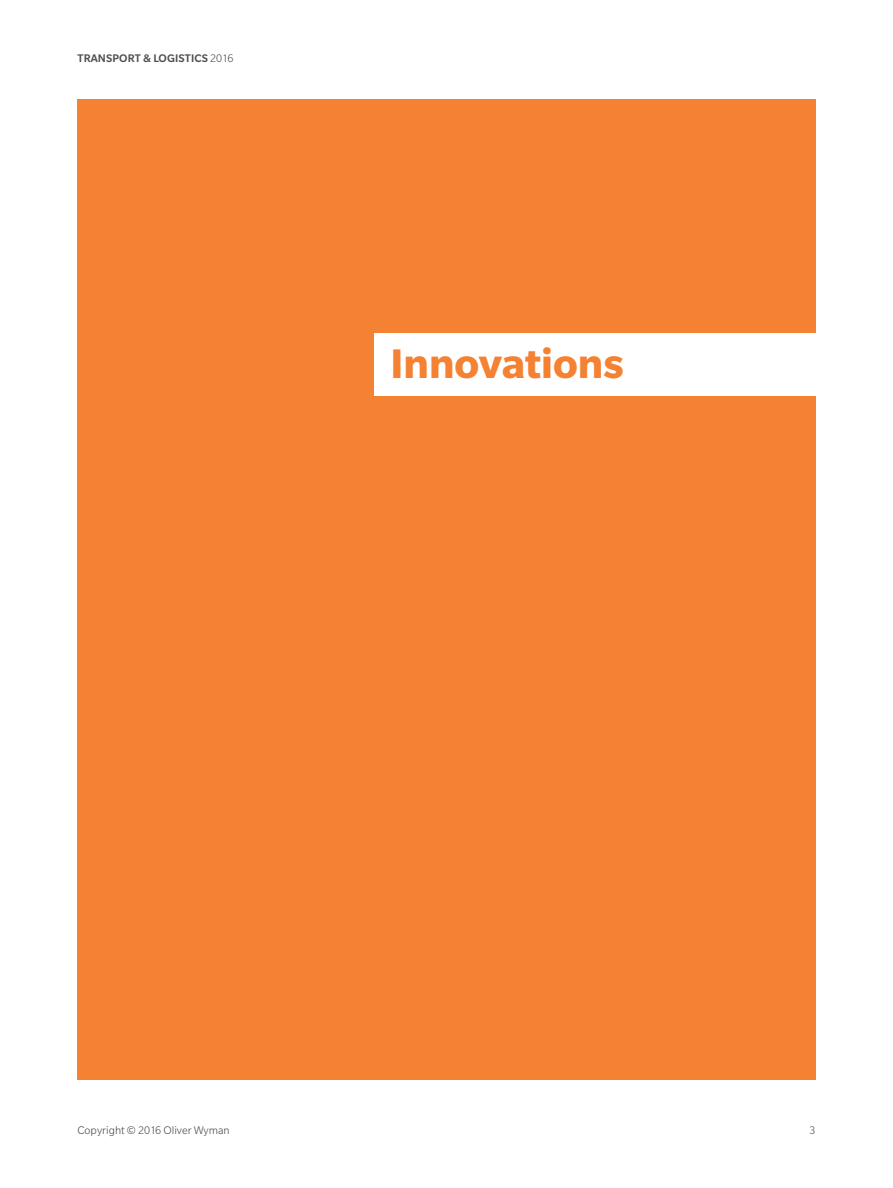
<style>
.page{position:relative;width:893px;height:1188px;background:#fff}
.page>*{position:absolute;margin:0;border:0;box-sizing:border-box;transform-origin:0 0}
.t1{font:700 45px "Slate Pro";color:#f58232}
.t2{font:300 12px "Slate Pro";color:#4d4d4f}
.t3{font:500 12px "Slate Pro";letter-spacing:.01em;color:#4d4d4f}
.s1{font-weight:300}
</style>
<div class="page">
<div style="left:77px;top:99px;width:738px;height:981px;background:#f58232"></div>
<div style="left:374px;top:333px;width:519px;height:63px;background:#fff"></div>
<p class="t3" style="left:78px;top:52px;width:157px">TRANSPORT &amp; LOGISTICS <span class="s1">2016</span></p>
<h1 class="t1" style="left:390px;top:339px;width:235px">Innovations</h1>
<p class="t2" style="left:77px;top:1124px;width:154px">Copyright © 2016 Oliver Wyman</p>
<p class="t2" style="left:809px;top:1124px;width:7px">3</p>
</div>
